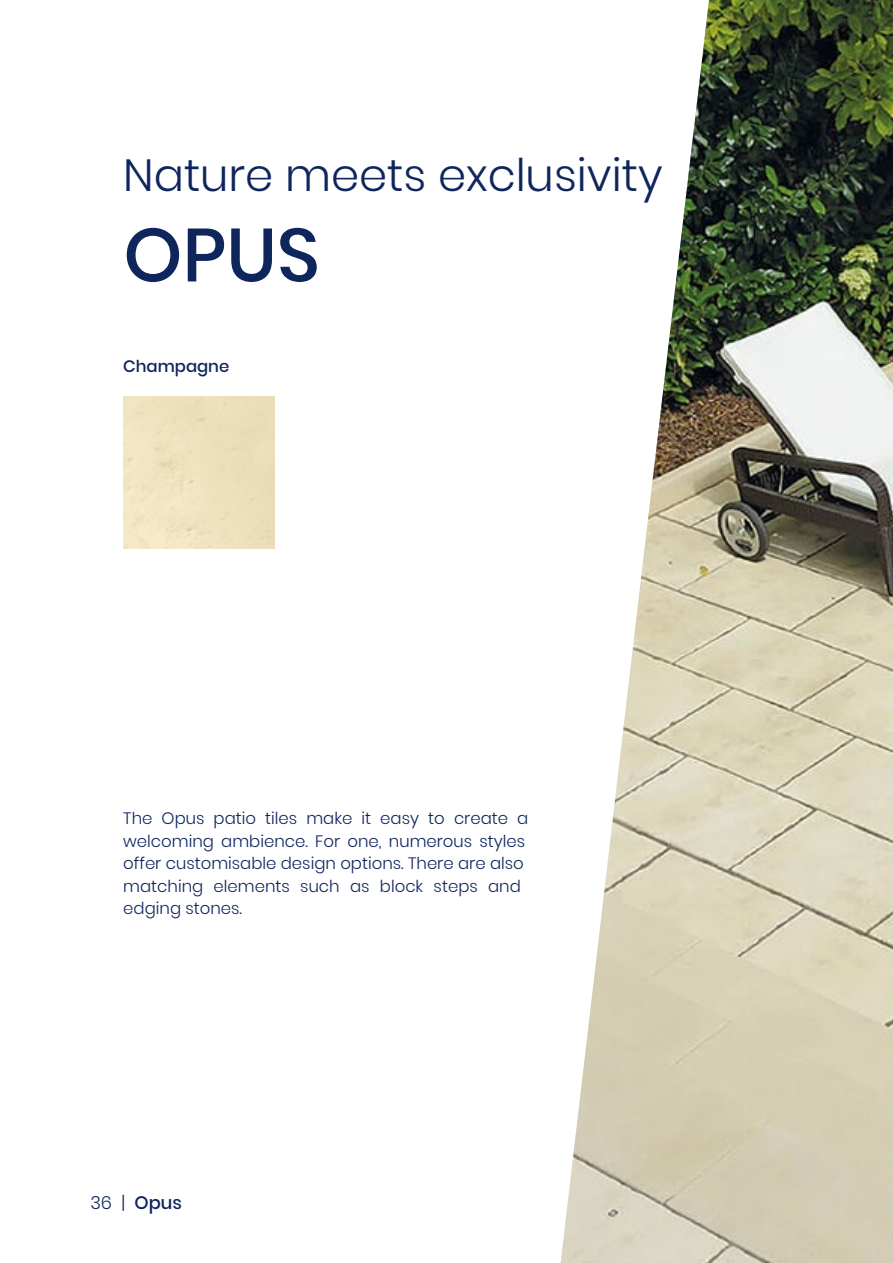
<style>
.page{position:relative;width:893px;height:1263px;background:#fff}
.page>*{position:absolute;margin:0;border:0;box-sizing:border-box;transform-origin:0 0}
.t1{font:500 75px "Poppins";color:#0f265c}
.t2{font:300 45px "Poppins";color:#0f265c}
.t3{font:500 18px "Poppins";color:#0f265c}
.t4{font:300 16.5px/22.5px "Poppins";color:#0f265c}
.t5{font:500 16.5px "Poppins";color:#0f265c}
.s1{font-weight:300}
</style>
<div class="page">
<img style="left:561px;top:0;width:332px;height:1263px">
<h2 class="t2" style="left:123px;top:150px;width:541px">Nature meets exclusivity</h2>
<h1 class="t1" style="left:123px;top:212px;width:198px">OPUS</h1>
<p class="t5" style="left:123px;top:357px;width:108px">Champagne</p>
<p class="t4" style="left:123px;top:807px;width:407px">The Opus patio tiles make it easy to create a welcoming ambience. For one, numerous styles offer customisable design options. There are also matching elements such as block steps and edging stones.</p>
<p class="t3" style="left:90px;top:1192px;width:93px"><span class="s1">36 |</span> Opus</p>
</div>
